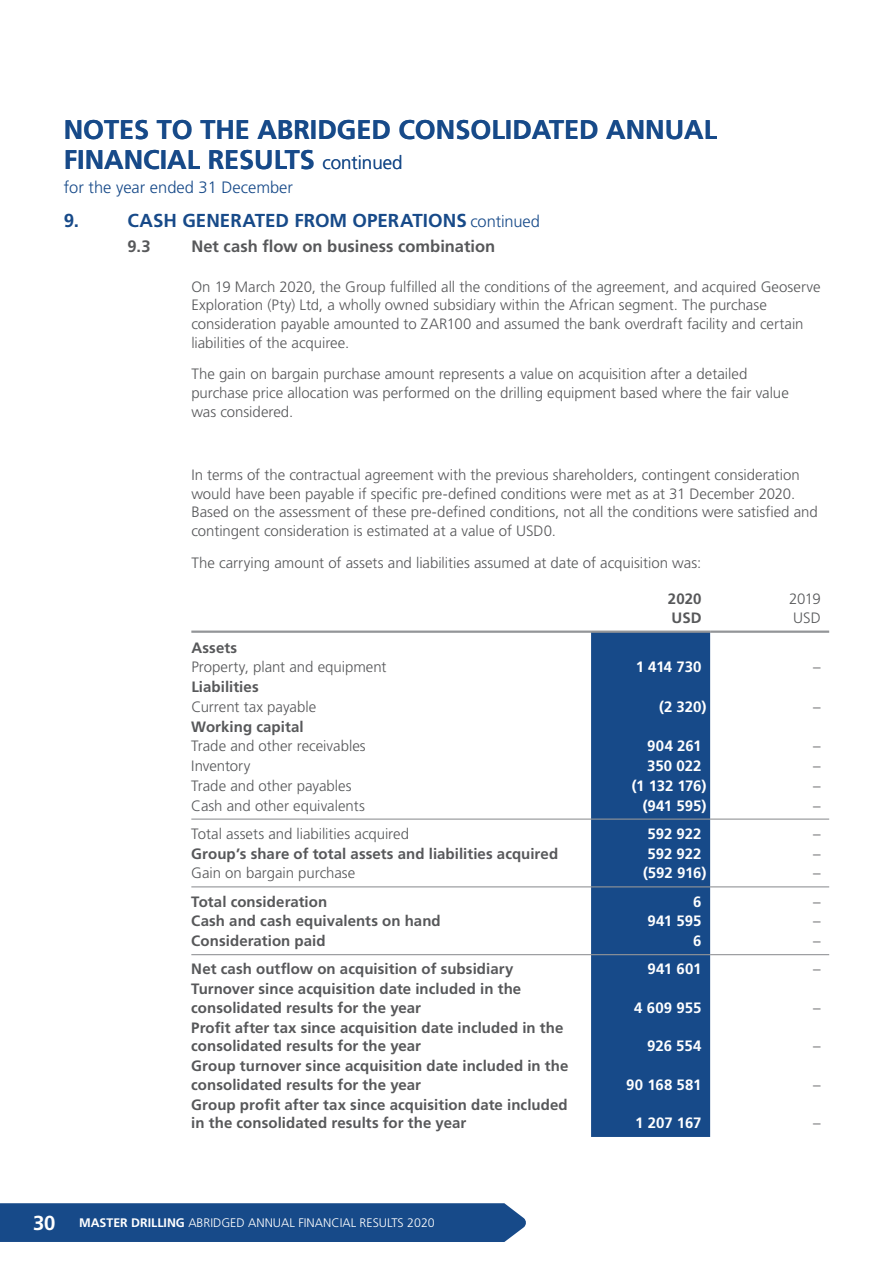
<style>
.page{position:relative;width:893px;height:1263px;background:#fff}
.page>*{position:absolute;margin:0;border:0;box-sizing:border-box;transform-origin:0 0}
.t1{font:700 27px/30px "Frutiger LT Std";color:#174a89}
.t2{font:700 18.75px "Frutiger LT Std";color:#174a89}
.t3{font:700 16.5px "Frutiger LT Std";color:#57585a}
.t4{font:300 16.5px "Frutiger LT Std";color:#174a89}
.t5{font:300 15px/18.8px "Frutiger LT Std";color:#57585a}
.t6{font:700 15px/18.8px "Frutiger LT Std";letter-spacing:.005em;color:#57585a}
.t7{font:700 15px "Frutiger LT Std";letter-spacing:-.005em;color:#fff}
.t8{font:300 12.3px "Frutiger LT Std";color:#fff}
.s1{font-weight:300;font-size:18.75px}
.s2{font-weight:300;font-size:16.5px}
.s3{font-weight:700;font-size:20.25px}
.s4{font-weight:700}
</style>
<div class="page">
<div style="left:591px;top:633px;width:119px;height:504px;background:#174a89"></div>
<hr style="left:191px;top:630px;width:400px;height:3px;background:#939598">
<hr style="left:591px;top:630px;width:119px;height:3px;background:#939598">
<hr style="left:710px;top:630px;width:119px;height:3px;background:#939598">
<hr style="left:191px;top:818px;width:400px;height:2px;background:#939598">
<hr style="left:591px;top:818px;width:119px;height:2px;background:#939598">
<hr style="left:710px;top:818px;width:119px;height:2px;background:#939598">
<hr style="left:191px;top:886px;width:400px;height:1px;background:#939598">
<hr style="left:591px;top:886px;width:119px;height:1px;background:#939598">
<hr style="left:710px;top:886px;width:119px;height:1px;background:#939598">
<hr style="left:191px;top:954px;width:400px;height:1px;background:#939598">
<hr style="left:591px;top:954px;width:119px;height:1px;background:#939598">
<hr style="left:710px;top:954px;width:119px;height:1px;background:#939598">
<div style="left:0;top:1203px;width:526px;height:39px;background:#174a89"></div>
<h1 class="t1" style="left:64px;top:115px;width:655px">NOTES TO THE ABRIDGED CONSOLIDATED ANNUAL<br>FINANCIAL RESULTS <span class="s1">continued</span></h1>
<p class="t4" style="left:64px;top:178px;width:231px">for the year ended 31 December</p>
<p class="t2" style="left:64px;top:209px;width:17px">9.</p>
<p class="t2" style="left:128px;top:209px;width:414px">CASH GENERATED FROM OPERATIONS <span class="s2">continued</span></p>
<p class="t3" style="left:128px;top:236px;width:25px">9.3</p>
<p class="t3" style="left:191px;top:236px;width:305px">Net cash flow on business combination</p>
<p class="t5" style="left:191px;top:277px;width:631px">On 19 March 2020, the Group fulfilled all the conditions of the agreement, and acquired Geoserve Exploration (Pty) Ltd, a wholly owned subsidiary within the African segment. The purchase consideration payable amounted to ZAR100 and assumed the bank overdraft facility and certain liabilities of the acquiree.</p>
<p class="t5" style="left:191px;top:365px;width:599px">The gain on bargain purchase amount represents a value on acquisition after a detailed purchase price allocation was performed on the drilling equipment based where the fair value was considered.</p>
<p class="t5" style="left:191px;top:465px;width:628px">In terms of the contractual agreement with the previous shareholders, contingent consideration would have been payable if specific pre-defined conditions were met as at 31 December 2020.<br>Based on the assessment of these pre-defined conditions, not all the conditions were satisfied and contingent consideration is estimated at a value of USD0.</p>
<p class="t5" style="left:191px;top:553px;width:511px">The carrying amount of assets and liabilities assumed at date of acquisition was:</p>
<p class="t6" style="left:668px;top:590px;width:35px">2020<br>USD</p>
<p class="t5" style="left:789px;top:590px;width:33px">2019<br>USD</p>
<p class="t6" style="left:191px;top:638px;width:47px">Assets</p>
<p class="t5" style="left:191px;top:658px;width:197px">Property, plant and equipment</p>
<p class="t7" style="left:636px;top:658px;width:67px">1 414 730</p>
<p class="t5" style="left:813px;top:658px;width:9px">–</p>
<p class="t6" style="left:191px;top:677px;width:69px">Liabilities</p>
<p class="t5" style="left:191px;top:697px;width:126px">Current tax payable</p>
<p class="t7" style="left:659px;top:698px;width:49px">(2 320)</p>
<p class="t5" style="left:813px;top:697px;width:9px">–</p>
<p class="t6" style="left:191px;top:717px;width:114px">Working capital</p>
<p class="t5" style="left:191px;top:737px;width:176px">Trade and other receivables</p>
<p class="t7" style="left:647px;top:737px;width:56px">904 261</p>
<p class="t5" style="left:813px;top:737px;width:9px">–</p>
<p class="t5" style="left:191px;top:757px;width:61px">Inventory</p>
<p class="t7" style="left:647px;top:757px;width:56px">350 022</p>
<p class="t5" style="left:813px;top:757px;width:9px">–</p>
<p class="t5" style="left:191px;top:776px;width:162px">Trade and other payables</p>
<p class="t7" style="left:632px;top:777px;width:76px">(1 132 176)</p>
<p class="t5" style="left:813px;top:776px;width:9px">–</p>
<p class="t5" style="left:191px;top:796px;width:175px">Cash and other equivalents</p>
<p class="t7" style="left:643px;top:796px;width:65px">(941 595)</p>
<p class="t5" style="left:813px;top:796px;width:9px">–</p>
<p class="t5" style="left:191px;top:824px;width:219px">Total assets and liabilities acquired</p>
<p class="t7" style="left:647px;top:825px;width:56px">592 922</p>
<p class="t5" style="left:813px;top:824px;width:9px">–</p>
<p class="t6" style="left:191px;top:844px;width:368px">Group’s share of total assets and liabilities acquired</p>
<p class="t7" style="left:647px;top:845px;width:56px">592 922</p>
<p class="t5" style="left:813px;top:844px;width:9px">–</p>
<p class="t5" style="left:191px;top:864px;width:166px">Gain on bargain purchase</p>
<p class="t7" style="left:643px;top:864px;width:65px">(592 916)</p>
<p class="t5" style="left:813px;top:864px;width:9px">–</p>
<p class="t6" style="left:191px;top:892px;width:137px">Total consideration</p>
<p class="t7" style="left:693px;top:893px;width:10px">6</p>
<p class="t5" style="left:813px;top:892px;width:9px">–</p>
<p class="t6" style="left:191px;top:912px;width:251px">Cash and cash equivalents on hand</p>
<p class="t7" style="left:647px;top:912px;width:56px">941 595</p>
<p class="t5" style="left:813px;top:912px;width:9px">–</p>
<p class="t6" style="left:191px;top:932px;width:136px">Consideration paid</p>
<p class="t7" style="left:693px;top:932px;width:10px">6</p>
<p class="t5" style="left:813px;top:932px;width:9px">–</p>
<p class="t6" style="left:191px;top:960px;width:324px">Net cash outflow on acquisition of subsidiary</p>
<p class="t7" style="left:647px;top:960px;width:56px">941 601</p>
<p class="t5" style="left:813px;top:960px;width:9px">–</p>
<p class="t6" style="left:191px;top:980px;width:331px">Turnover since acquisition date included in the consolidated results for the year</p>
<p class="t7" style="left:634px;top:999px;width:69px">4 609 955</p>
<p class="t5" style="left:813px;top:998px;width:9px">–</p>
<p class="t6" style="left:191px;top:1018px;width:374px">Profit after tax since acquisition date included in the consolidated results for the year</p>
<p class="t6" style="left:191px;top:1057px;width:379px">Group turnover since acquisition date included in the consolidated results for the year</p>
<p class="t6" style="left:191px;top:1095px;width:378px">Group profit after tax since acquisition date included in the consolidated results for the year</p>
<p class="t8" style="left:33px;top:1216px;width:403px"><span class="s3">30</span> <span class="s4">MASTER DRILLING</span> ABRIDGED ANNUAL FINANCIAL RESULTS 2020</p>
<p class="t7" style="left:647px;top:1037px;width:56px">926 554</p>
<p class="t5" style="left:813px;top:1037px;width:9px">–</p>
<p class="t7" style="left:626px;top:1076px;width:77px">90 168 581</p>
<p class="t5" style="left:813px;top:1076px;width:9px">–</p>
<p class="t7" style="left:635px;top:1114px;width:68px">1 207 167</p>
<p class="t5" style="left:813px;top:1114px;width:9px">–</p>
</div>
